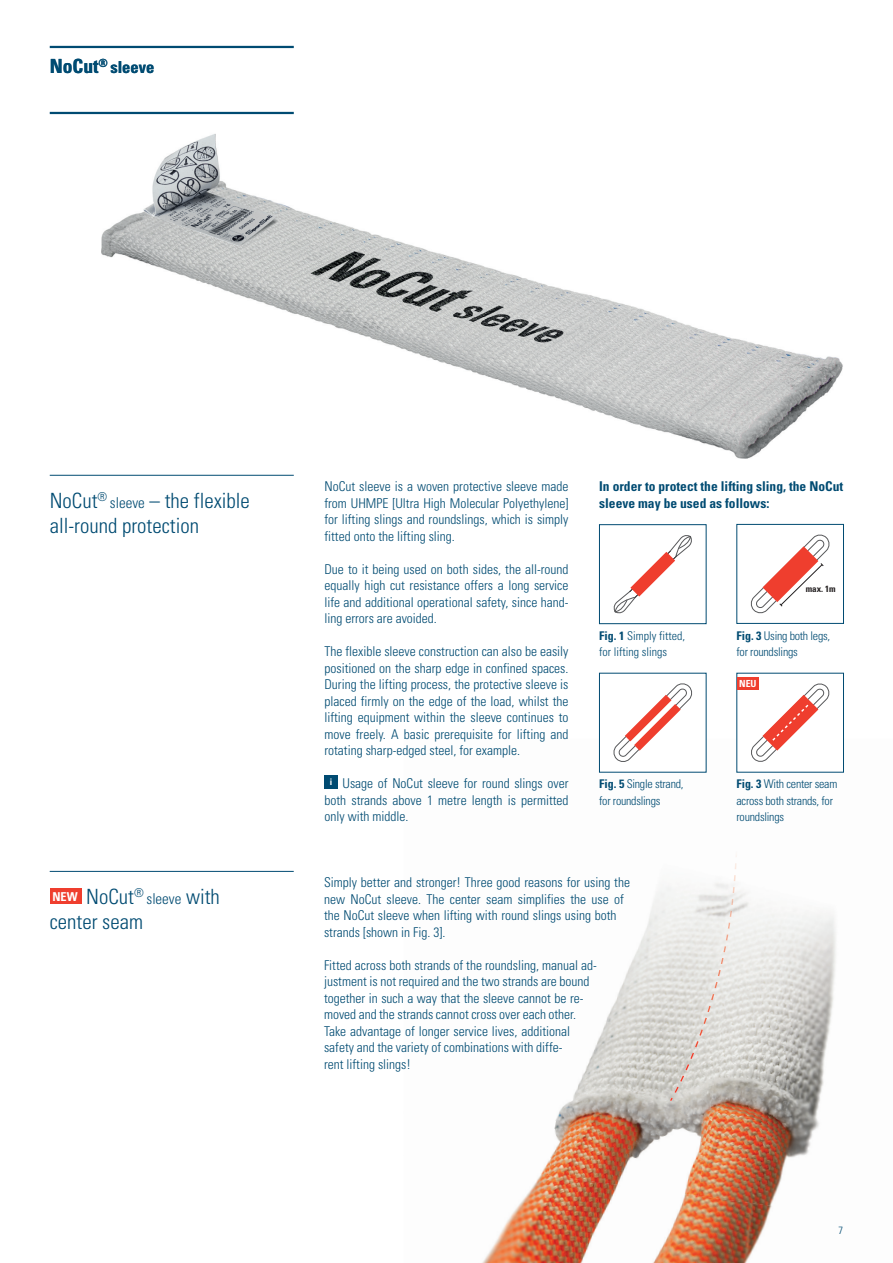
<style>
.page{position:relative;width:893px;height:1263px;background:#fff}
.page>*{position:absolute;margin:0;border:0;box-sizing:border-box;transform-origin:0 0}
.t1{font:300 condensed 21px/25.2px "Univers";color:#004b72}
.t2{font:700 condensed 16.5px "Univers";color:#004b72}
.t3{font:300 condensed 15px "Univers";color:#004b72}
.t4{font:300 condensed 13.5px/16.5px "Univers";color:#004b72;text-align:justify}
.t5{font:700 condensed 13.5px/16.5px "Univers";color:#004b72}
.t6{font:300 condensed 12px/16.5px "Univers";letter-spacing:-.02em;color:#004b72}
.t7{font:300 condensed 12px/16.5px "Univers";color:#004b72}
.t8{font:300 condensed 10.5px "Univers";color:#004b72}
.t9{font:700 condensed 9.75px "Univers";color:#fff}
.t10{font:700 condensed 9px "Univers";color:#231f20}
.s1{font-size:19.5px}
.s2{font-size:15px}
.s3{font-weight:700}
.s4{font-size:21px}
</style>
<div class="page">
<img style="left:101px;top:134px;width:742px;height:325px">
<img style="left:598px;top:739px;width:143px;height:34px">
<img style="left:741px;top:772px;width:103px;height:1px">
<img style="left:607px;top:886px;width:63px;height:131px">
<img style="left:737px;top:890px;width:99px;height:147px">
<img style="left:551px;top:1017px;width:147px;height:172px">
<img style="left:698px;top:1037px;width:130px;height:152px">
<img style="left:482px;top:1156px;width:167px;height:107px">
<img style="left:638px;top:1189px;width:140px;height:74px">
<img style="left:737px;top:890px;width:1px;height:62px">
<img style="left:670px;top:770px;width:67px;height:331px">
<hr style="left:50px;top:475px;width:244px;height:1px;background:#004b72">
<hr style="left:50px;top:871px;width:244px;height:1px;background:#004b72">
<svg style="left:613px;top:535px;width:79px;height:79px"></svg>
<div style="left:599px;top:524px;width:107px;height:100px;border:1px solid #004b72"></div>
<div style="left:736px;top:524px;width:108px;height:100px;border:1px solid #004b72"></div>
<div style="left:737px;top:673px;width:106px;height:99px;background:#fff"></div>
<svg style="left:750px;top:683px;width:80px;height:79px"></svg>
<div style="left:599px;top:673px;width:107px;height:99px;background:#fff"></div>
<svg style="left:613px;top:683px;width:79px;height:79px"></svg>
<div style="left:737px;top:677px;width:22px;height:12px;background:#ef3e2e"></div>
<div style="left:324px;top:775px;width:14px;height:13px;background:#004b72"></div>
<div style="left:50px;top:888px;width:32px;height:16px;background:#ef3e2e"></div>
<svg style="left:750px;top:534px;width:80px;height:80px"></svg>
<hr style="left:50px;top:46px;width:244px;height:2px;background:#004b72">
<hr style="left:50px;top:112px;width:244px;height:2px;background:#004b72">
<p class="t2" style="left:50px;top:57px;width:106px"><span class="s1">NoCut</span><sup>®</sup> sleeve</p>
<p class="t4" style="left:324px;top:478px;width:246px">NoCut sleeve is a woven protective sleeve made from UHMPE [Ultra High Molecular Polyethylene] for lifting slings and roundslings, which is simply fitted onto the lifting sling.</p>
<p class="t4" style="left:324px;top:561px;width:246px">Due to it being used on both sides, the all-round equally high cut resistance offers a long service life and additional operational safety, since hand&shy;ling errors are avoided.</p>
<p class="t4" style="left:324px;top:643px;width:246px">The flexible sleeve construction can also be easily positioned on the sharp edge in confined spaces.<br>During the lifting process, the protective sleeve is placed firmly on the edge of the load, whilst the lifting equipment within the sleeve continues to move freely. A basic prerequisite for lifting and rotating sharp-edged steel, for example.</p>
<p class="t4" style="left:324px;top:775px;width:246px;text-indent:5px"><sup>i</sup> Usage of NoCut sleeve for round slings over both strands above 1 metre length is permitted only with middle.</p>
<h1 class="t1" style="left:50px;top:488px;width:202px">NoCut<sup>®</sup> <span class="s2">sleeve</span> – the flexible all-round protection</h1>
<p class="t5" style="left:599px;top:478px;width:245px">In order to protect the lifting sling, the NoCut sleeve may be used as follows:</p>
<p class="t10" style="left:806px;top:583px;width:31px">max. 1m</p>
<p class="t7" style="left:599px;top:627px;width:87px"><span class="s3">Fig. 1</span> Simply fitted, for lifting slings</p>
<p class="t6" style="left:736px;top:627px;width:95px"><span class="s3">Fig. 3</span> Using both legs, for roundslings</p>
<p class="t9" style="left:739px;top:678px;width:19px">NEU</p>
<p class="t6" style="left:599px;top:776px;width:86px"><span class="s3">Fig. 5</span> Single strand, for roundslings</p>
<p class="t6" style="left:736px;top:776px;width:102px"><span class="s3">Fig. 3</span> With center seam across both strands, for roundslings</p>
<h1 class="t1" style="left:52px;top:884px;width:93px"><sup>NEW</sup> NoCut<sup>®</sup></h1>
<p class="t3" style="left:146px;top:890px;width:75px">sleeve <span class="s4">with</span></p>
<h1 class="t1" style="left:50px;top:909px;width:95px">center seam</h1>
<p class="t4" style="left:324px;top:874px;width:307px;text-align:left">Simply better and stronger! Three good reasons for using the new NoCut sleeve. The center seam simplifies the use of the NoCut sleeve when lifting with round slings using both strands [shown in Fig. 3].</p>
<p class="t4" style="left:324px;top:957px;width:274px;text-align:left">Fitted across both strands of the roundsling, manual ad&shy;justment is not required and the two strands are bound together in such a way that the sleeve cannot be re&shy;moved and the strands cannot cross over each other.<br>Take advantage of longer service lives, additional safety and the variety of combinations with diffe-<br>rent lifting slings!</p>
<p class="t8" style="left:839px;top:1224px;width:6px">7</p>
</div>
